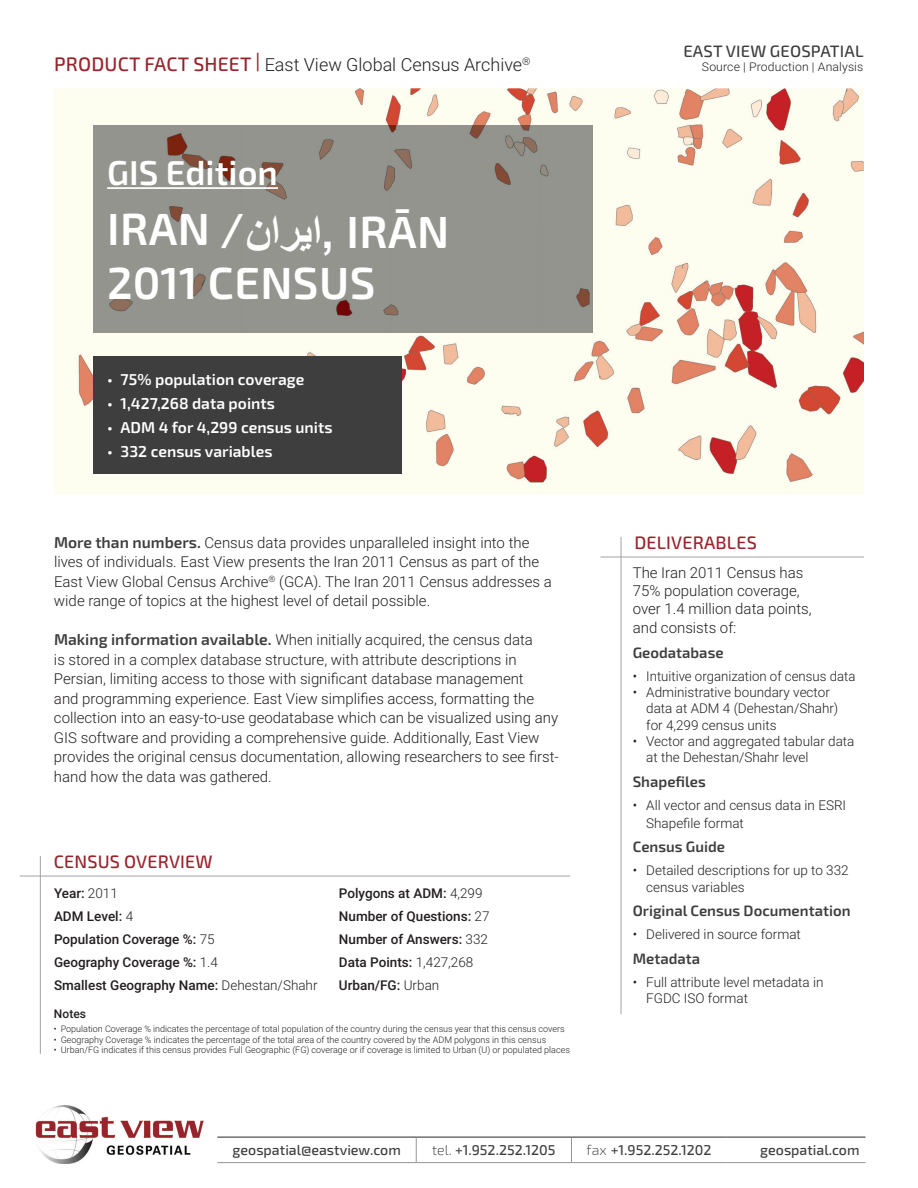
<style>
.page{position:relative;width:918px;height:1188px;background:#fff}
.page>*{position:absolute;margin:0;border:0;box-sizing:border-box;transform-origin:0 0}
.t1{font:600 45px "Exo 2.0";letter-spacing:.01em;color:#fff}
.t2{font:700 45px "Arial";color:#fff}
.t3{font:600 34.5px "Exo 2.0";color:#fff}
.t4{font:300 18px "Roboto";color:#231f20}
.t5{font:500 18px "Exo 2.0";letter-spacing:.01em;color:#98232b}
.t6{font:500 16.5px "Exo 2.0";letter-spacing:.01em;color:#3e3e3f}
.t7{font:600 15.75px "Exo 2.0";color:#fff}
.t8{font:300 15px/19.5px "Roboto";color:#231f20}
.t9{font:600 15px "Exo 2.0";color:#3e3e3f}
.t10{font:500 14.25px "Exo 2.0";color:#3e3e3f}
.t11{font:300 13.5px/16.2px "Roboto";color:#231f20}
.t12{font:500 13.5px/23px "Roboto";color:#231f20}
.t13{font:300 12px "Roboto";letter-spacing:.01em;color:#231f20}
.t14{font:500 12px "Roboto";color:#231f20}
.t15{font:300 9px "Roboto";color:#231f20}
.s1{font-family:"Exo 2.0";font-weight:500;font-size:19.5px;color:#98232b}
.s2{font-family:"Exo 2.0";font-weight:600}
.s3{font-family:"Exo 2.0";font-weight:600;font-size:15.75px;color:#3e3e3f}
.s4{font-weight:300}
.s5{font-weight:200;color:#231f20}
</style>
<div class="page">
<svg style="left:416px;top:1138px;width:1px;height:24px"></svg>
<svg style="left:571px;top:1138px;width:1px;height:24px"></svg>
<hr style="left:217px;top:1162px;width:199px;height:1px;background:#939598">
<hr style="left:416px;top:1162px;width:156px;height:1px;background:#939598">
<hr style="left:572px;top:1162px;width:155px;height:1px;background:#939598">
<hr style="left:727px;top:1162px;width:139px;height:1px;background:#939598">
<hr style="left:217px;top:1137px;width:199px;height:1px;background:#3e3e3f">
<hr style="left:416px;top:1137px;width:156px;height:1px;background:#3e3e3f">
<hr style="left:572px;top:1137px;width:155px;height:1px;background:#3e3e3f">
<hr style="left:727px;top:1137px;width:139px;height:1px;background:#3e3e3f">
<img style="left:35px;top:1105px;width:169px;height:58px">
<img style="left:54px;top:88px;width:810px;height:406px">
<hr style="left:40px;top:856px;width:1px;height:198px;background:#9fa3a5">
<hr style="left:20px;top:876px;width:550px;height:1px;background:#9fa3a5">
<hr style="left:621px;top:537px;width:1px;height:477px;background:#9fa3a5">
<hr style="left:600px;top:557px;width:264px;height:1px;background:#9fa3a5">
<div style="left:94px;top:356px;width:308px;height:118px;background:#3e3e3f"></div>
<div style="left:94px;top:126px;width:498px;height:206px;background:#93948e"></div>
<hr style="left:107px;top:187px;width:171px;height:2px;background:#fff">
<p class="t4" style="left:54px;top:52px;width:478px"><span class="s1">PRODUCT FACT SHEET </span><sup>|</sup> East View Global Census Archive<sup>®</sup></p>
<h2 class="t3" style="left:107px;top:152px;width:172px">GIS Edition</h2>
<h1 class="t1" style="left:107px;top:202px;width:139px">IRAN /</h1>
<h1 class="t2" style="left:246px;top:200px;width:205px">ایران , <span class="s2">I R Ā N</span></h1>
<h1 class="t1" style="left:107px;top:256px;width:270px">2011 CENSUS</h1>
<p class="t7" style="left:107px;top:370px;width:199px">• 75% population coverage</p>
<p class="t7" style="left:107px;top:394px;width:169px">• 1,427,268 data points</p>
<p class="t7" style="left:107px;top:418px;width:227px">• ADM 4 for 4,299 census units</p>
<p class="t7" style="left:107px;top:442px;width:167px">• 332 census variables</p>
<p class="t8" style="left:54px;top:532px;width:499px"><span class="s3">More than numbers.</span> Census data provides unparalleled insight into the lives of individuals. East View presents the Iran 2011 Census as part of the East View Global Census Archive<sup>®</sup> (GCA). The Iran 2011 Census addresses a wide range of topics at the highest level of detail possible.</p>
<p class="t8" style="left:54px;top:630px;width:506px"><span class="s3">Making information available.</span> When initially acquired, the census data<br>is stored in a complex database structure, with attribute descriptions in Persian, limiting access to those with significant database management<br>and programming experience. East View simplifies access, formatting the collection into an easy-to-use geodatabase which can be visualized using any GIS software and providing a comprehensive guide. Additionally, East View provides the original census documentation, allowing researchers to see first&shy;hand how the data was gathered.</p>
<p class="t5" style="left:54px;top:851px;width:160px">CENSUS OVERVIEW</p>
<p class="t12" style="left:54px;top:881px;width:265px">Year: <span class="s4">2011<br></span>ADM Level: <span class="s4">4<br></span>Population Coverage %: <span class="s4">75<br></span>Geography Coverage %: <span class="s4">1.4<br></span>Smallest Geography Name: <span class="s4">Dehestan/Shahr</span></p>
<p class="t12" style="left:339px;top:881px;width:152px">Polygons at ADM: <span class="s4">4,299<br></span>Number of Questions: <span class="s4">27<br></span>Number of Answers: <span class="s4">332<br></span>Data Points: <span class="s4">1,427,268<br></span>Urban/FG: <span class="s4">Urban</span></p>
<p class="t14" style="left:54px;top:1006px;width:33px">Notes</p>
<p class="t15" style="left:54px;top:1022px;width:512px">• Population Coverage % indicates the percentage of total population of the country during the census year that this census covers</p>
<p class="t15" style="left:54px;top:1033px;width:494px">• Geography Coverage % indicates the percentage of the total area of the country covered by the ADM polygons in this census</p>
<p class="t15" style="left:54px;top:1044px;width:517px">• Urban/FG indicates if this census provides Full Geographic (FG) coverage or if coverage is limited to Urban (U) or populated places</p>
<p class="t6" style="left:683px;top:42px;width:182px">EAST VIEW GEOSPATIAL</p>
<p class="t13" style="left:702px;top:59px;width:163px">Source | Production | Analysis</p>
<p class="t5" style="left:634px;top:532px;width:124px">DELIVERABLES</p>
<p class="t8" style="left:633px;top:563px;width:181px;line-height:18.3px">The Iran 2011 Census has<br>75% population coverage, over 1.4 million data points, and consists of:</p>
<p class="t9" style="left:633px;top:644px;width:92px">Geodatabase</p>
<p class="t11" style="left:633px;top:668px;width:224px">• Intuitive organization of census data</p>
<p class="t11" style="left:646px;top:684px;width:194px;text-indent:-14px">• Administrative boundary vector data at ADM 4 (Dehestan/Shahr) for 4,299 census units</p>
<p class="t11" style="left:646px;top:732px;width:210px;text-indent:-14px">• Vector and aggregated tabular data at the Dehestan/Shahr level</p>
<p class="t9" style="left:633px;top:773px;width:75px">Shapefiles</p>
<p class="t11" style="left:646px;top:795px;width:201px;line-height:18px;text-indent:-14px">• All vector and census data in ESRI<br>Shapefile format</p>
<p class="t9" style="left:633px;top:838px;width:94px">Census Guide</p>
<p class="t11" style="left:646px;top:862px;width:204px;text-indent:-14px">• Detailed descriptions for up to 332 census variables</p>
<p class="t9" style="left:633px;top:902px;width:219px">Original Census Documentation</p>
<p class="t11" style="left:633px;top:926px;width:170px">• Delivered in source format</p>
<p class="t9" style="left:633px;top:950px;width:69px">Metadata</p>
<p class="t11" style="left:646px;top:974px;width:179px;text-indent:-14px">• Full attribute level metadata in<br>FGDC ISO format</p>
<p class="t10" style="left:233px;top:1142px;width:170px">geospatial@eastview.com</p>
<p class="t10" style="left:432px;top:1142px;width:125px"><span class="s5">tel.</span> +1.952.252.1205</p>
<p class="t10" style="left:587px;top:1142px;width:127px"><span class="s5">fax</span> +1.952.252.1202</p>
<p class="t10" style="left:760px;top:1142px;width:101px">geospatial.com</p>
</div>
